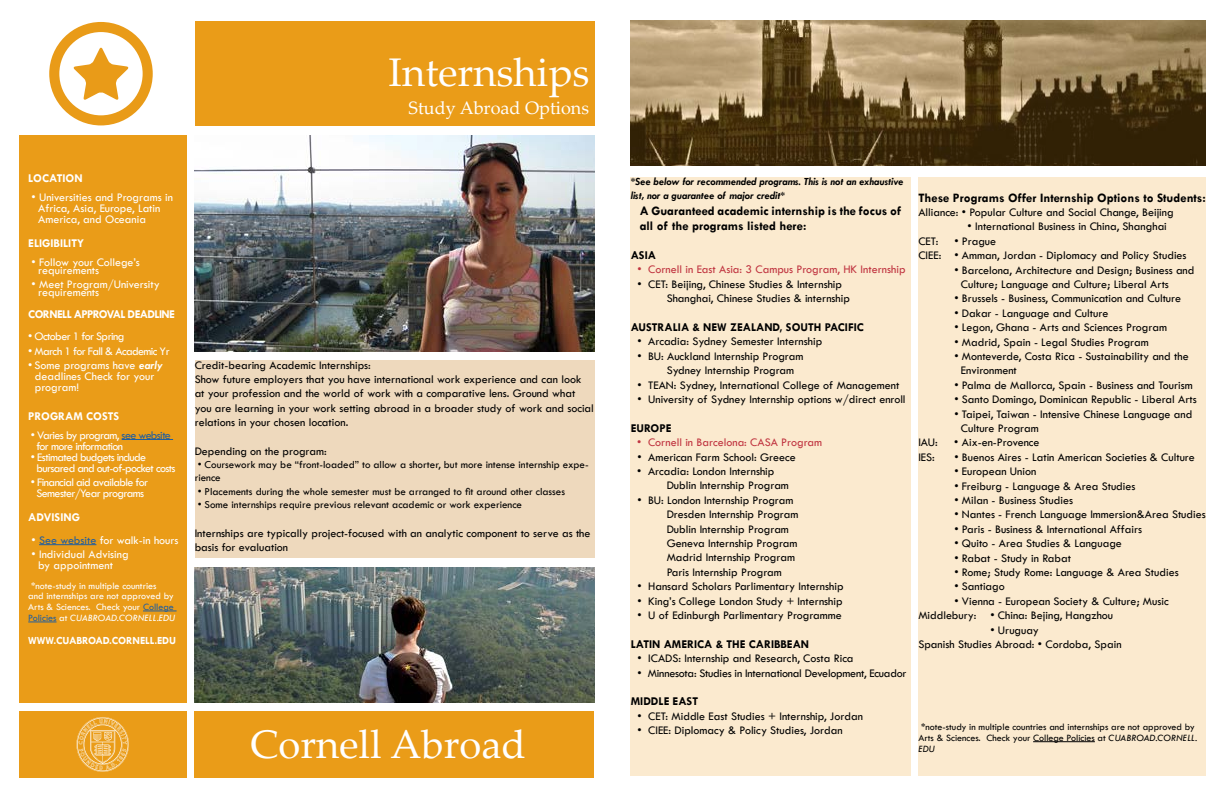
<style>
.page{position:relative;width:1224px;height:792px;background:#fff}
.page>*{position:absolute;margin:0;border:0;box-sizing:border-box;transform-origin:0 0}
.t1{font:40px "Palatino Linotype";color:#fff}
.t2{font:18px "Palatino Linotype";color:#fff}
.t3{font:700 13px/15.6px "Tw Cen";color:#000}
.t4{font:12px/14.4px "Tw Cen";color:#000}
.t5{font:12px/11px "Tw Cen";letter-spacing:-.01em;color:#fff}
.t6{font:12px/11px "Tw Cen";letter-spacing:-.05em;color:#fff}
.t7{font:700 12px "Tw Cen";color:#000}
.t8{font:12px "Tw Cen";color:#c03440}
.t9{font:12px "Tw Cen";letter-spacing:-.02em;color:#000}
.t10{font:700 12px "Tw Cen";color:#fff}
.t11{font:700 12px "Tw Cen";letter-spacing:-.05em;color:#fff}
.t12{font:11px/13.2px "Tw Cen";color:#000}
.t13{font:italic 700 11px/14.4px "Tw Cen";color:#000}
.t14{font:700 11px "Tw Cen";letter-spacing:-.01em;color:#fff}
.t15{font:10px/10px "Tw Cen";color:#fff}
.t16{font:10px/11px "Tw Cen";color:#000}
.s1{font-weight:700;font-style:italic}
.s2{color:#215e9e}
.s3{font-style:italic}
</style>
<div class="page">
<div style="left:19px;top:711px;width:168px;height:66px;background:#ea9c18"></div>
<div style="left:19px;top:135px;width:168px;height:568px;background:#ea9c18"></div>
<div style="left:195px;top:360px;width:400px;height:198px;background:#eed9bd"></div>
<div style="left:195px;top:711px;width:399px;height:66px;background:#ea9c18"></div>
<svg style="left:76px;top:717px;width:53px;height:55px"></svg>
<div style="left:195px;top:22px;width:400px;height:104px;background:#ea9c18"></div>
<svg style="left:49px;top:22px;width:104px;height:103px"></svg>
<hr style="left:122px;top:439px;width:51px;height:1px;background:#215e9e">
<hr style="left:39px;top:544px;width:57px;height:1px;background:#215e9e">
<hr style="left:143px;top:611px;width:34px;height:1px;background:#215e9e">
<svg style="left:28px;top:622px;width:29px;height:1px"></svg>
<img style="left:195px;top:567px;width:400px;height:136px">
<img style="left:195px;top:135px;width:400px;height:216px">
<div style="left:631px;top:177px;width:280px;height:599px;background:#fbeacf"></div>
<div style="left:918px;top:177px;width:288px;height:599px;background:#fbeacf"></div>
<hr style="left:1033px;top:741px;width:62px;height:1px;background:#000">
<svg style="left:631px;top:20px;width:575px;height:145px"></svg>
<h1 class="t1" style="left:389px;top:44px;width:202px">Internships</h1>
<h2 class="t2" style="left:409px;top:95px;width:182px">Study Abroad Options</h2>
<p class="t10" style="left:28px;top:171px;width:56px">LOCATION</p>
<p class="t5" style="left:38px;top:191px;width:136px;text-indent:-7px">• Universities and Programs in<br>Africa, Asia, Europe, Latin<br>America, and Oceania</p>
<p class="t10" style="left:28px;top:236px;width:57px">ELIGIBILITY</p>
<p class="t5" style="left:32px;top:256px;width:110px">• Follow your College’s</p>
<p class="t5" style="left:38px;top:264px;width:63px">requirements</p>
<p class="t5" style="left:32px;top:278px;width:130px">• Meet Program/University</p>
<p class="t5" style="left:38px;top:286px;width:63px">requirements</p>
<p class="t11" style="left:28px;top:307px;width:148px">CORNELL APPROVAL DEADLINE</p>
<p class="t6" style="left:28px;top:331px;width:98px">• October 1 for Spring</p>
<p class="t6" style="left:28px;top:345px;width:143px">• March 1 for Fall &amp; Academic Yr</p>
<p class="t5" style="left:35px;top:359px;width:129px;text-indent:-7px">• Some programs have <span class="s1">early </span>deadlines Check for your program!</p>
<p class="t10" style="left:28px;top:409px;width:93px">PROGRAM COSTS</p>
<p class="t6" style="left:36px;top:429px;width:136px;text-indent:-5px">• Varies by program, <span class="s2">see website </span>for more information</p>
<p class="t6" style="left:36px;top:451px;width:141px;text-indent:-5px">• Estimated budgets include bursared and out-of-pocket costs</p>
<p class="t6" style="left:31px;top:477px;width:119px;text-align:center">• Financial aid available for<br>Semester/Year programs</p>
<p class="t10" style="left:28px;top:510px;width:53px">ADVISING</p>
<p class="t5" style="left:32px;top:535px;width:148px">• <span class="s2">See website</span> for walk-in hours</p>
<p class="t5" style="left:38px;top:549px;width:92px;text-indent:-7px">• Individual Advising by appointment</p>
<p class="t15" style="left:28px;top:581px;width:147px">*note-study in multiple countries<br>and internships are not approved by</p>
<p class="t15" style="left:28px;top:602px;width:149px;line-height:11px">Arts &amp; Sciences. Check your <span class="s2">College<br>Policies</span> at <span class="s3">CUABROAD.CORNELL.EDU</span></p>
<p class="t14" style="left:28px;top:634px;width:149px">WWW.CUABROAD.CORNELL.EDU</p>
<p class="t4" style="left:195px;top:358px;width:401px">Credit-bearing Academic Internships:<br>Show future employers that you have international work experience and can look at your profession and the world of work with a comparative lens. Ground what you are learning in your work setting abroad in a broader study of work and social relations in your chosen location.</p>
<p class="t4" style="left:195px;top:444px;width:134px">Depending on the program:</p>
<p class="t12" style="left:195px;top:458px;width:396px">• Coursework may be “front-loaded” to allow a shorter, but more intense internship expe&shy;rience</p>
<p class="t12" style="left:198px;top:485px;width:369px">• Placements during the whole semester must be arranged to fit around other classes</p>
<p class="t12" style="left:198px;top:498px;width:326px">• Some internships require previous relevant academic or work experience</p>
<p class="t4" style="left:195px;top:526px;width:397px">Internships are typically project-focused with an analytic component to serve as the basis for evaluation</p>
<h1 class="t1" style="left:250px;top:716px;width:277px">Cornell Abroad</h1>
<p class="t13" style="left:631px;top:174px;width:274px">*See below for recommended programs. This is not an exhaustive list, nor a guarantee of major credit*</p>
<p class="t3" style="left:640px;top:202px;width:263px">A Guaranteed academic internship is the focus of all of the programs listed here:</p>
<p class="t7" style="left:631px;top:248px;width:27px">ASIA</p>
<p class="t8" style="left:637px;top:262px;width:270px">• Cornell in East Asia: 3 Campus Program, HK Internship</p>
<p class="t4" style="left:667px;top:277px;width:185px;text-indent:-29px">• CET: Beijing, Chinese Studies &amp; Internship<br>Shanghai, Chinese Studies &amp; internship</p>
<p class="t7" style="left:631px;top:320px;width:235px">AUSTRALIA &amp; NEW ZEALAND, SOUTH PACIFIC</p>
<p class="t4" style="left:637px;top:334px;width:187px">• Arcadia: Sydney Semester Internship</p>
<p class="t4" style="left:667px;top:349px;width:138px;text-indent:-29px">• BU: Auckland Internship Program<br>Sydney Internship Program</p>
<p class="t4" style="left:637px;top:378px;width:264px">• TEAN: Sydney, International College of Management</p>
<p class="t4" style="left:637px;top:392px;width:270px">• University of Sydney Internship options w/direct enroll</p>
<p class="t7" style="left:631px;top:421px;width:42px">EUROPE</p>
<p class="t8" style="left:637px;top:435px;width:186px">• Cornell in Barcelona: CASA Program</p>
<p class="t4" style="left:637px;top:450px;width:160px">• American Farm School: Greece</p>
<p class="t4" style="left:667px;top:464px;width:124px;text-indent:-29px">• Arcadia: London Internship<br>Dublin Internship Program</p>
<p class="t4" style="left:667px;top:493px;width:133px;text-indent:-29px">• BU: London Internship Program<br>Dresden Internship Program<br>Dublin Internship Program<br>Geneva Internship Program<br>Madrid Internship Program<br>Paris Internship Program</p>
<p class="t4" style="left:637px;top:579px;width:208px">• Hansard Scholars Parlimentary Internship</p>
<p class="t4" style="left:637px;top:594px;width:207px">• King’s College London Study + Internship</p>
<p class="t4" style="left:637px;top:608px;width:206px">• U of Edinburgh Parlimentary Programme</p>
<p class="t7" style="left:631px;top:637px;width:180px">LATIN AMERICA &amp; THE CARIBBEAN</p>
<p class="t4" style="left:637px;top:651px;width:218px">• ICADS: Internship and Research, Costa Rica</p>
<p class="t9" style="left:637px;top:666px;width:271px">• Minnesota: Studies in International Development, Ecuador</p>
<p class="t7" style="left:631px;top:694px;width:69px">MIDDLE EAST</p>
<p class="t4" style="left:637px;top:709px;width:227px">• CET: Middle East Studies + Internship, Jordan</p>
<p class="t4" style="left:637px;top:723px;width:207px">• CIEE: Diplomacy &amp; Policy Studies, Jordan</p>
<p class="t3" style="left:918px;top:189px;width:289px">These Programs Offer Internship Options to Students:</p>
<p class="t4" style="left:918px;top:205px;width:257px">Alliance: • Popular Culture and Social Change, Beijing</p>
<p class="t4" style="left:968px;top:219px;width:201px">• International Business in China, Shanghai</p>
<p class="t4" style="left:918px;top:234px;width:22px">CET:</p>
<p class="t4" style="left:918px;top:234px;width:270px;text-indent:36px">• Prague<br>CIEE: • Amman, Jordan - Diplomacy and Policy Studies</p>
<p class="t4" style="left:961px;top:263px;width:235px;text-indent:-7px">• Barcelona, Architecture and Design; Business and<br>Culture; Language and Culture; Liberal Arts</p>
<p class="t4" style="left:954px;top:291px;width:228px">• Brussels - Business, Communication and Culture</p>
<p class="t4" style="left:954px;top:306px;width:156px">• Dakar - Language and Culture</p>
<p class="t4" style="left:954px;top:320px;width:214px">• Legon, Ghana - Arts and Sciences Program</p>
<p class="t4" style="left:954px;top:335px;width:196px">• Madrid, Spain - Legal Studies Program</p>
<p class="t4" style="left:961px;top:349px;width:229px;text-indent:-7px">• Monteverde, Costa Rica - Sustainability and the<br>Environment</p>
<p class="t4" style="left:954px;top:378px;width:240px">• Palma de Mallorca, Spain - Business and Tourism</p>
<p class="t4" style="left:954px;top:392px;width:244px">• Santo Domingo, Dominican Republic - Liberal Arts</p>
<p class="t4" style="left:961px;top:407px;width:233px;text-indent:-7px">• Taipei, Taiwan - Intensive Chinese Language and<br>Culture Program</p>
<p class="t4" style="left:918px;top:435px;width:21px">IAU:</p>
<p class="t4" style="left:954px;top:435px;width:87px">• Aix-en-Provence</p>
<p class="t4" style="left:918px;top:450px;width:18px">IES:</p>
<p class="t4" style="left:954px;top:450px;width:242px">• Buenos Aires - Latin American Societies &amp; Culture</p>
<p class="t4" style="left:954px;top:464px;width:83px">• European Union</p>
<p class="t4" style="left:954px;top:479px;width:183px">• Freiburg - Language &amp; Area Studies</p>
<p class="t4" style="left:954px;top:493px;width:120px">• Milan - Business Studies</p>
<p class="t4" style="left:954px;top:507px;width:253px">• Nantes - French Language Immersion&amp;Area Studies</p>
<p class="t4" style="left:954px;top:522px;width:189px">• Paris - Business &amp; International Affairs</p>
<p class="t4" style="left:954px;top:536px;width:169px">• Quito - Area Studies &amp; Language</p>
<p class="t4" style="left:954px;top:551px;width:118px">• Rabat - Study in Rabat</p>
<p class="t4" style="left:954px;top:565px;width:226px">• Rome; Study Rome: Language &amp; Area Studies</p>
<p class="t4" style="left:954px;top:579px;width:52px">• Santiago</p>
<p class="t4" style="left:918px;top:594px;width:252px;text-indent:36px">• Vienna - European Society &amp; Culture; Music<br>Middlebury: • China: Bejing, Hangzhou</p>
<p class="t4" style="left:918px;top:623px;width:205px;text-indent:72px">• Uruguay<br>Spanish Studies Abroad: • Cordoba, Spain</p>
<p class="t16" style="left:918px;top:721px;width:280px">*note-study in multiple countries and internships are not approved by<br>Arts &amp; Sciences. Check your College Policies at <span class="s3">CUABROAD.CORNELL.<br>EDU</span></p>
</div>
